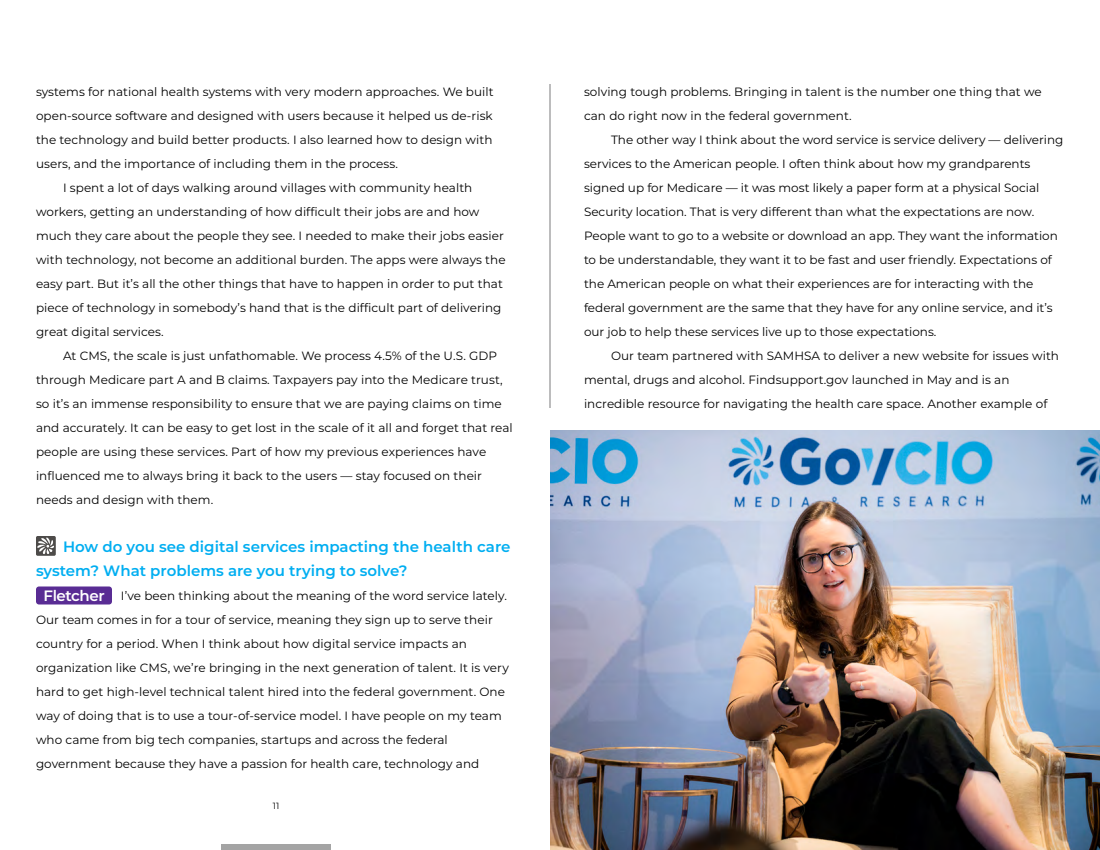
<style>
.page{position:relative;width:1100px;height:850px;background:#fff}
.page>*{position:absolute;margin:0;border:0;box-sizing:border-box;transform-origin:0 0}
.t1{font:600 15px/24px "Montserrat";color:#00aef1}
.t2{font:600 15px "Montserrat";letter-spacing:-.025em;color:#fff}
.t3{font:12px/24px "Montserrat";letter-spacing:.005em;color:#000}
.t4{font:9px "Montserrat";color:#000}
</style>
<div class="page">
<img style="left:550px;top:430px;width:550px;height:420px">
<hr style="left:550px;top:84px;width:1px;height:324px;background:#7a7a7c">
<div style="left:36px;top:536px;width:20px;height:20px;background:#4d4b49;border-radius:2px"></div>
<svg style="left:37px;top:537px;width:17px;height:17px"></svg>
<div style="left:36px;top:586px;width:76px;height:18px;background:#592c94;border-radius:3px"></div>
<div style="left:221px;top:844px;width:110px;height:6px;background:#a4a4a4"></div>
<p class="t3" style="left:36px;top:79px;width:459px">systems for national health systems with very modern approaches. We built</p>
<p class="t3" style="left:36px;top:103px;width:458px">open-source software and designed with users because it helped us de-risk</p>
<p class="t3" style="left:36px;top:127px;width:458px">the technology and build better products. I also learned how to design with</p>
<p class="t3" style="left:36px;top:151px;width:364px">users, and the importance of including them in the process.</p>
<p class="t3" style="left:63px;top:175px;width:411px">I spent a lot of days walking around villages with community health</p>
<p class="t3" style="left:36px;top:199px;width:445px">workers, getting an understanding of how difficult their jobs are and how</p>
<p class="t3" style="left:36px;top:223px;width:469px">much they care about the people they see. I needed to make their jobs easier</p>
<p class="t3" style="left:36px;top:247px;width:471px">with technology, not become an additional burden. The apps were always the</p>
<p class="t3" style="left:36px;top:271px;width:468px">easy part. But it’s all the other things that have to happen in order to put that</p>
<p class="t3" style="left:36px;top:295px;width:467px">piece of technology in somebody’s hand that is the difficult part of delivering</p>
<p class="t3" style="left:36px;top:319px;width:129px">great digital services.</p>
<p class="t3" style="left:63px;top:343px;width:436px">At CMS, the scale is just unfathomable. We process 4.5% of the U.S. GDP</p>
<p class="t3" style="left:36px;top:367px;width:468px">through Medicare part A and B claims. Taxpayers pay into the Medicare trust,</p>
<p class="t3" style="left:36px;top:391px;width:467px">so it’s an immense responsibility to ensure that we are paying claims on time</p>
<p class="t3" style="left:36px;top:415px;width:478px">and accurately. It can be easy to get lost in the scale of it all and forget that real</p>
<p class="t3" style="left:36px;top:439px;width:452px">people are using these services. Part of how my previous experiences have</p>
<p class="t3" style="left:36px;top:463px;width:448px">influenced me to always bring it back to the users — stay focused on their</p>
<p class="t3" style="left:36px;top:487px;width:179px">needs and design with them.</p>
<p class="t1" style="left:36px;top:534px;width:476px;text-indent:27px">How do you see digital services impacting the health care system? What problems are you trying to solve?</p>
<p class="t3" style="left:36px;top:583px;width:474px;text-indent:85px">I’ve been thinking about the meaning of the word service lately.<br>Our team comes in for a tour of service, meaning they sign up to serve their country for a period. When I think about how digital service impacts an organization like CMS, we’re bringing in the next generation of talent. It is very hard to get high-level technical talent hired into the federal government. One way of doing that is to use a tour-of-service model. I have people on my team who came from big tech companies, startups and across the federal government because they have a passion for health care, technology and</p>
<p class="t2" style="left:44px;top:585px;width:63px">Fletcher</p>
<p class="t4" style="left:273px;top:799px;width:8px">11</p>
<p class="t3" style="left:584px;top:79px;width:459px">solving tough problems. Bringing in talent is the number one thing that we can do right now in the federal government.</p>
<p class="t3" style="left:584px;top:127px;width:481px;text-indent:27px">The other way I think about the word service is service delivery — delivering services to the American people. I often think about how my grandparents signed up for Medicare — it was most likely a paper form at a physical Social Security location. That is very different than what the expectations are now.<br>People want to go to a website or download an app. They want the information to be understandable, they want it to be fast and user friendly. Expectations of the American people on what their experiences are for interacting with the federal government are the same that they have for any online service, and it’s our job to help these services live up to those expectations.</p>
<p class="t3" style="left:584px;top:343px;width:477px;text-indent:27px">Our team partnered with SAMHSA to deliver a new website for issues with mental, drugs and alcohol. Findsupport.gov launched in May and is an incredible resource for navigating the health care space. Another example of</p>
</div>
